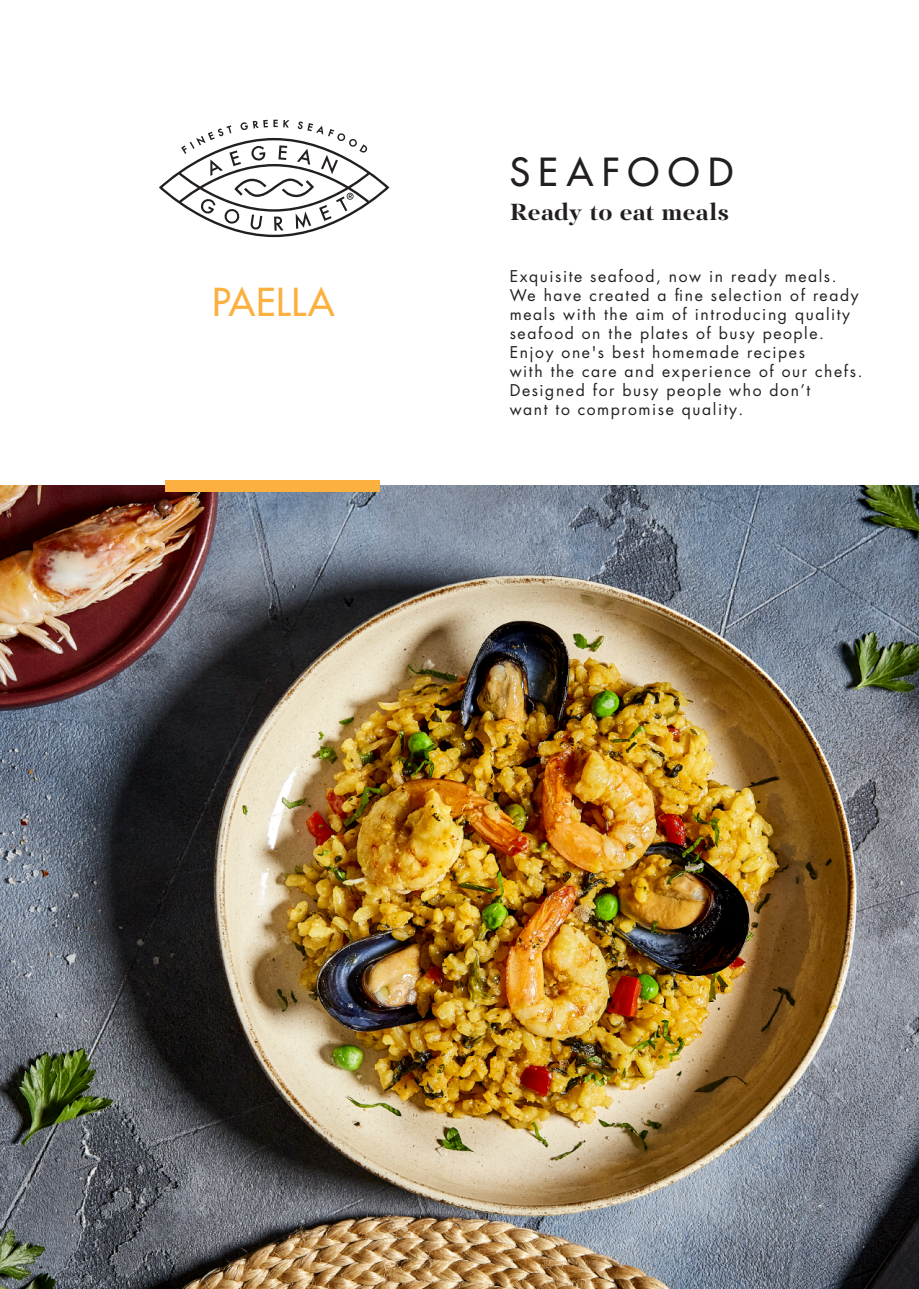
<style>
.page{position:relative;width:919px;height:1289px;background:#fff}
.page>*{position:absolute;margin:0;border:0;box-sizing:border-box;transform-origin:0 0}
.t1{font:500 37.65px "Futura LTW1 G";letter-spacing:.23em;color:#231f20}
.t2{font:500 37.5px "Futura LTW1 G";letter-spacing:.025em;color:#fbb03f}
.t3{font:700 24px "PF Regal Display Pro";letter-spacing:.01em;color:#231f20}
.t4{font:15.75px/18.9px "Futura LTW1 G";letter-spacing:.1em;color:#231f20}
</style>
<div class="page">
<img style="left:0;top:486px;width:918px;height:802px">
<div style="left:165px;top:480px;width:214px;height:11px;background:#fbb03f"></div>
<svg style="left:159px;top:120px;width:230px;height:117px"></svg>
<h2 class="t2" style="left:212px;top:271px;width:124px">PAELLA</h2>
<h1 class="t1" style="left:509px;top:141px;width:225px">SEAFOOD</h1>
<h3 class="t3" style="left:509px;top:198px;width:221px">Ready to eat meals</h3>
<p class="t4" style="left:509px;top:266px;width:354px">Exquisite seafood, now in ready meals.<br>We have created a fine selection of ready meals with the aim of introducing quality seafood on the plates of busy people.<br>Enjoy one's best homemade recipes<br>with the care and experience of our chefs.<br>Designed for busy people who don’t<br>want to compromise quality.</p>
</div>
